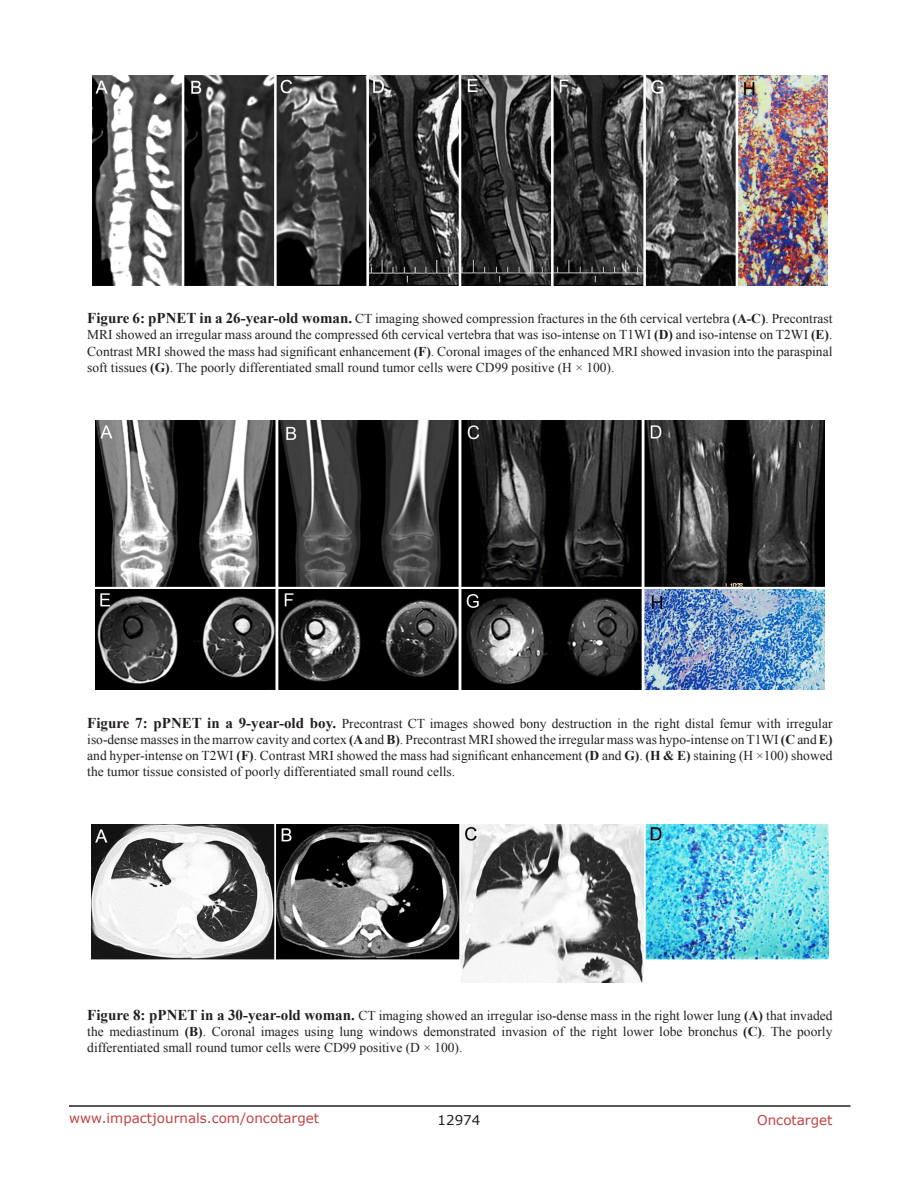
<style>
.page{position:relative;width:918px;height:1188px;background:#fff}
.page>*{position:absolute;margin:0;border:0;box-sizing:border-box;transform-origin:0 0}
.FigureText{font:13.5px/16.2px "Times New Roman";color:#231f20;text-align:justify}
.t1{font:13.5px "Verdana";color:#c24141}
.t2{font:13.5px "Verdana";color:#231f20}
.s1{font-weight:700;font-size:15px}
.s2{font-weight:700}
</style>
<div class="page">
<hr style="left:69px;top:1105px;width:781px;height:2px;background:#231f20">
<img style="left:93px;top:76px;width:734px;height:210px">
<img style="left:95px;top:420px;width:729px;height:269px">
<img style="left:91px;top:825px;width:737px;height:157px">
<p class="FigureText" style="left:87px;top:310px;width:747px"><span class="s1">Figure 6: pPNET in a 26-year-old woman.</span> CT imaging showed compression fractures in the 6th cervical vertebra <span class="s2">(A-C)</span>. Precontrast MRI showed an irregular mass around the compressed 6th cervical vertebra that was iso-intense on T1WI <span class="s2">(D)</span> and iso-intense on T2WI <span class="s2">(E)</span>.<br>Contrast MRI showed the mass had significant enhancement <span class="s2">(F)</span>. Coronal images of the enhanced MRI showed invasion into the paraspinal soft tissues <span class="s2">(G)</span>. The poorly differentiated small round tumor cells were CD99 positive (H × 100).</p>
<p class="FigureText" style="left:87px;top:715px;width:747px"><span class="s1">Figure 7: pPNET in a 9-year-old boy.</span> Precontrast CT images showed bony destruction in the right distal femur with irregular iso-dense masses in the marrow cavity and cortex <span class="s2">(A</span> and <span class="s2">B)</span>. Precontrast MRI showed the irregular mass was hypo-intense on T1WI <span class="s2">(C</span> and <span class="s2">E) </span>and hyper-intense on T2WI <span class="s2">(F)</span>. Contrast MRI showed the mass had significant enhancement <span class="s2">(D</span> and <span class="s2">G)</span>. <span class="s2">(H &amp; E)</span> staining (H ×100) showed the tumor tissue consisted of poorly differentiated small round cells.</p>
<p class="FigureText" style="left:87px;top:1007px;width:747px"><span class="s1">Figure 8: pPNET in a 30-year-old woman.</span> CT imaging showed an irregular iso-dense mass in the right lower lung <span class="s2">(A)</span> that invaded the mediastinum <span class="s2">(B)</span>. Coronal images using lung windows demonstrated invasion of the right lower lobe bronchus <span class="s2">(C)</span>. The poorly differentiated small round tumor cells were CD99 positive (D × 100).</p>
<p class="t1" style="left:69px;top:1109px;width:252px">www.impactjournals.com/oncotarget</p>
<p class="t2" style="left:438px;top:1111px;width:44px">12974</p>
<p class="t1" style="left:757px;top:1111px;width:77px">Oncotarget</p>
</div>
